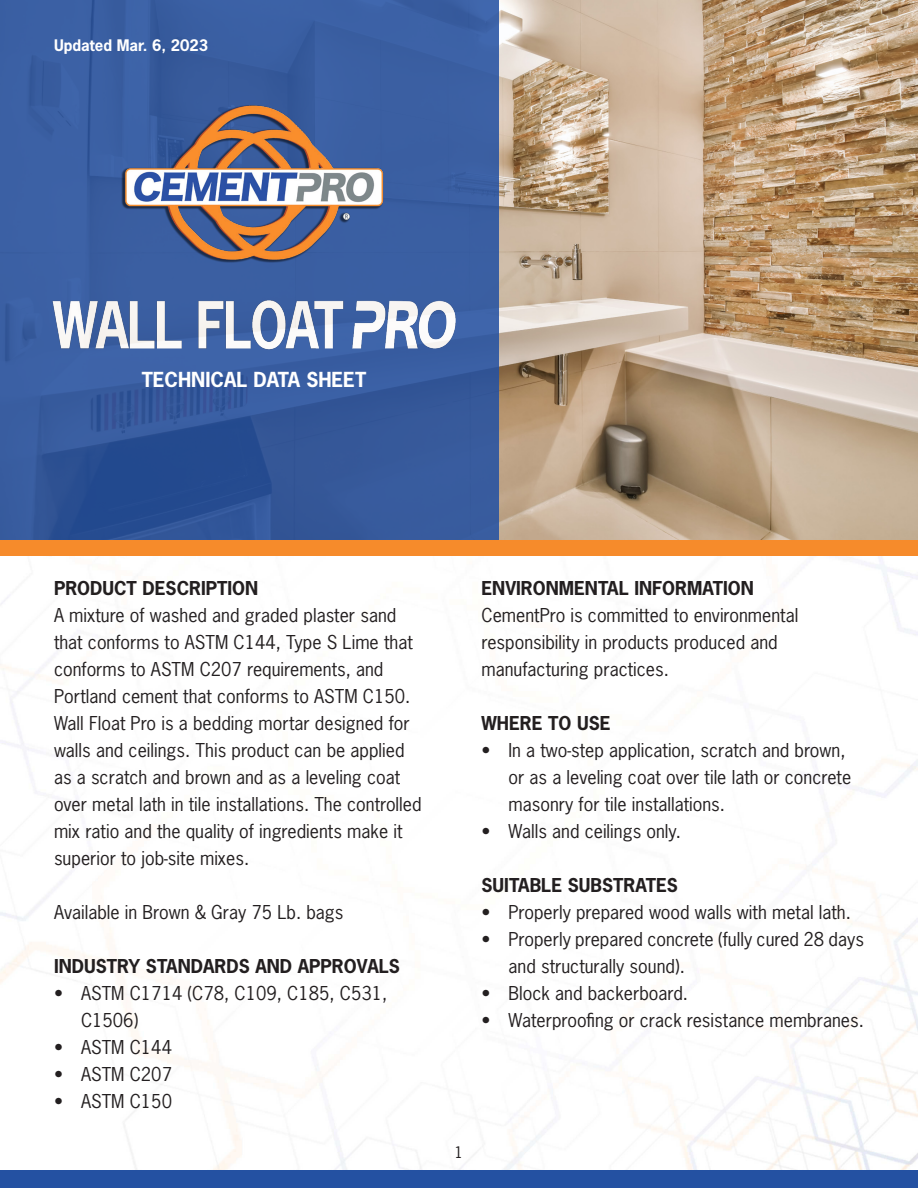
<style>
.page{position:relative;width:918px;height:1188px;background:#fff}
.page>*{position:absolute;margin:0;border:0;box-sizing:border-box;transform-origin:0 0}
.t1{font:700 19.5px "News Gothic Std";color:#fff}
.t2{font:18px/27px "News Gothic Std";color:#231f20}
.t3{font:700 18px "News Gothic Std";color:#231f20}
.t4{font:700 15px "News Gothic Std";color:#fff}
.t5{font:15px "News Gothic Std";color:#231f20}
</style>
<div class="page">
<img style="left:0;top:556px;width:918px;height:614px">
<img style="left:499px;top:0;width:419px;height:540px">
<div style="left:0;top:1170px;width:918px;height:18px;background:#2451a2"></div>
<div style="left:0;top:540px;width:918px;height:16px;background:#f68b2b"></div>
<svg style="left:0;top:0;width:499px;height:540px;background:#365b9e"></svg>
<img style="left:44px;top:291px;width:420px;height:71px">
<img style="left:107px;top:94px;width:294px;height:176px">
<p class="t4" style="left:54px;top:35px;width:156px">Updated Mar. 6, 2023</p>
<p class="t1" style="left:142px;top:367px;width:226px">TECHNICAL DATA SHEET</p>
<p class="t3" style="left:54px;top:576px;width:206px">PRODUCT DESCRIPTION</p>
<p class="t2" style="left:54px;top:601px;width:369px">A mixture of washed and graded plaster sand that conforms to ASTM C144, Type S Lime that conforms to ASTM C207 requirements, and Portland cement that conforms to ASTM C150.<br>Wall Float Pro is a bedding mortar designed for walls and ceilings. This product can be applied as a scratch and brown and as a leveling coat over metal lath in tile installations. The controlled mix ratio and the quality of ingredients make it superior to job-site mixes.</p>
<p class="t2" style="left:54px;top:898px;width:291px">Available in Brown &amp; Gray 75 Lb. bags</p>
<p class="t3" style="left:54px;top:954px;width:348px">INDUSTRY STANDARDS AND APPROVALS</p>
<p class="t2" style="left:81px;top:979px;width:308px;text-indent:-27px">• ASTM C1714 (C78, C109, C185, C531,<br>C1506)</p>
<p class="t2" style="left:54px;top:1033px;width:120px">• ASTM C144</p>
<p class="t2" style="left:54px;top:1060px;width:120px">• ASTM C207</p>
<p class="t2" style="left:54px;top:1087px;width:120px">• ASTM C150</p>
<p class="t3" style="left:482px;top:576px;width:274px">ENVIRONMENTAL INFORMATION</p>
<p class="t2" style="left:482px;top:601px;width:318px">CementPro is committed to environmental responsibility in products produced and manufacturing practices.</p>
<p class="t3" style="left:482px;top:711px;width:131px">WHERE TO USE</p>
<p class="t2" style="left:508px;top:736px;width:344px;text-indent:-27px">• In a two-step application, scratch and brown, or as a leveling coat over tile lath or concrete masonry for tile installations.</p>
<p class="t2" style="left:482px;top:817px;width:201px">• Walls and ceilings only.</p>
<p class="t3" style="left:482px;top:873px;width:198px">SUITABLE SUBSTRATES</p>
<p class="t2" style="left:482px;top:898px;width:371px">• Properly prepared wood walls with metal lath.</p>
<p class="t2" style="left:508px;top:925px;width:357px;text-indent:-27px">• Properly prepared concrete (fully cured 28 days and structurally sound).</p>
<p class="t2" style="left:482px;top:979px;width:208px">• Block and backerboard.</p>
<p class="t2" style="left:482px;top:1006px;width:384px">• Waterproofing or crack resistance membranes.</p>
<p class="t5" style="left:454px;top:1142px;width:10px">1</p>
</div>
